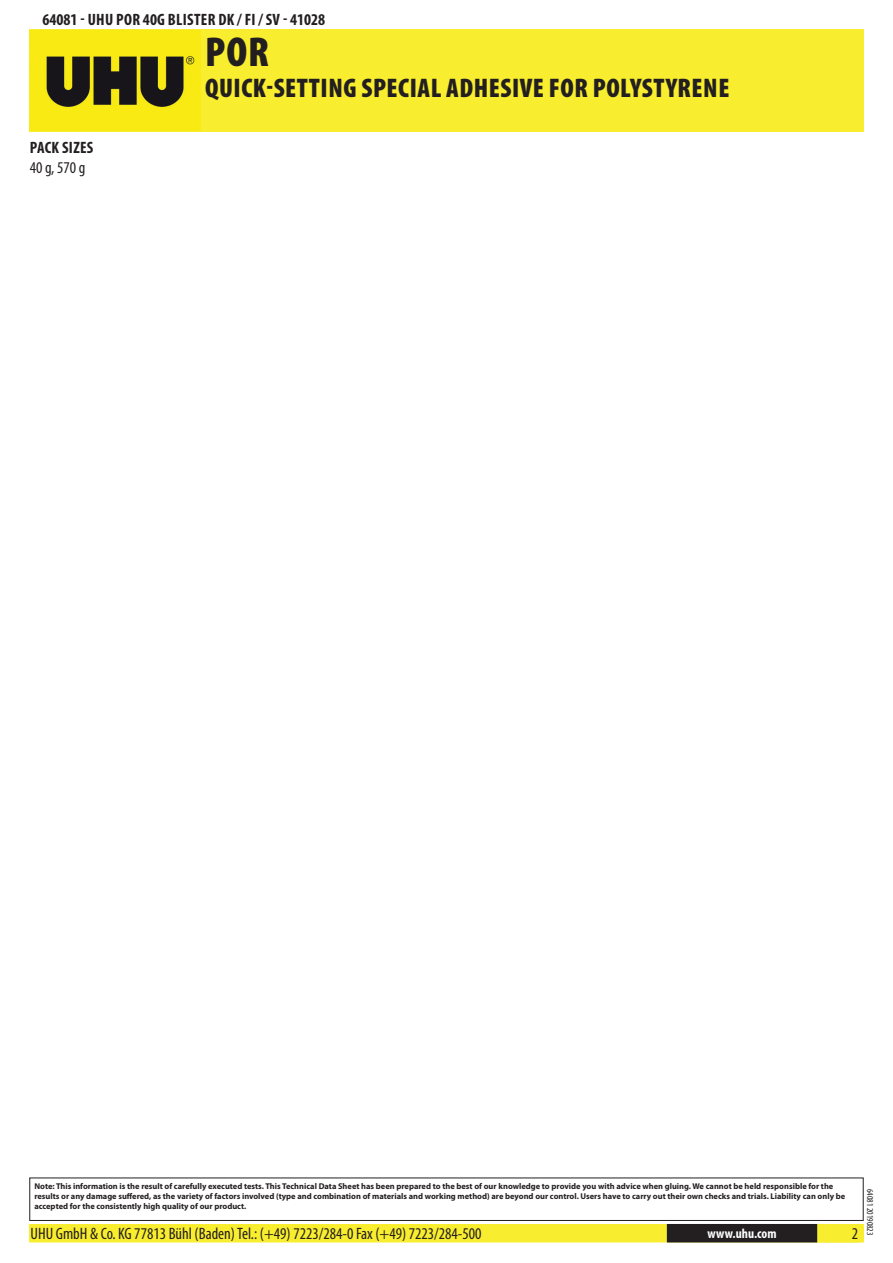
<style>
.page{position:relative;width:893px;height:1263px;background:#fff}
.page>*{position:absolute;margin:0;border:0;box-sizing:border-box;transform-origin:0 0}
.t1{font:900 condensed 42px "Myriad Pro";color:#231f20}
.t2{font:900 condensed 27px "Myriad Pro";letter-spacing:.02em;color:#231f20}
.t3{font:condensed 16.5px "Myriad Pro";color:#231f20}
.t4{font:700 condensed 16.5px "Myriad Pro";letter-spacing:.02em;color:#231f20}
.t5{font:700 condensed 13.5px "Myriad Pro";letter-spacing:.015em;color:#fff}
.t6{font:condensed 9px "Myriad Pro";color:#231f20}
.t7{font:700 8.4px/10.1px "Myriad Pro";color:#231f20}
</style>
<div class="page">
<div style="left:30px;top:1225px;width:833px;height:17px;background:#f8ed2e"></div>
<div style="left:29px;top:1224px;width:835px;height:18px;border:2px solid #f8ed2e"></div>
<div style="left:816px;top:1224px;width:44px;height:18px;border:2px solid #f8ed2e"></div>
<div style="left:668px;top:1225px;width:148px;height:17px;background:#231f20"></div>
<div style="left:667px;top:1224px;width:150px;height:18px;border:2px solid #231f20"></div>
<div style="left:29px;top:1177px;width:835px;height:44px;border:1px solid #231f20"></div>
<div style="left:30px;top:30px;width:834px;height:102px;background:#f8ed2e"></div>
<img style="left:30px;top:31px;width:171px;height:100px">
<h3 class="t4" style="left:43px;top:9px;width:284px">64081 - UHU POR 40G BLISTER DK / FI / SV - 41028</h3>
<h1 class="t1" style="left:205px;top:25px;width:22px">POR</h1>
<h3 class="t4" style="left:30px;top:137px;width:65px">PACK SIZES</h3>
<h3 class="t3" style="left:30px;top:157px;width:57px">40 g, 570 g</h3>
<h2 class="t2" style="left:205px;top:70px;width:526px">QUICK-SETTING SPECIAL ADHESIVE FOR POLYSTYRENE</h2>
<p class="t7" style="left:34px;top:1181px;width:812px">Note: This information is the result of carefully executed tests. This Technical Data Sheet has been prepared to the best of our knowledge to provide you with advice when gluing. We cannot be held responsible for the results or any damage suffered, as the variety of factors involved (type and combination of materials and working method) are beyond our control. Users have to carry out their own checks and trials. Liability can only be accepted for the consistently high quality of our product.</p>
<h3 class="t3" style="left:31px;top:1224px;width:453px">UHU GmbH &amp; Co. KG 77813 Bühl (Baden) Tel.: (+49) 7223/284-0 Fax (+49) 7223/284-500</h3>
<h3 class="t5" style="left:707px;top:1225px;width:71px">WWW.UHU.COM</h3>
<h3 class="t3" style="left:852px;top:1224px;width:8px">2</h3>
<p class="t6" style="left:875px;top:1189px;width:48px;rotate:90deg">64081 20190823</p>
</div>
